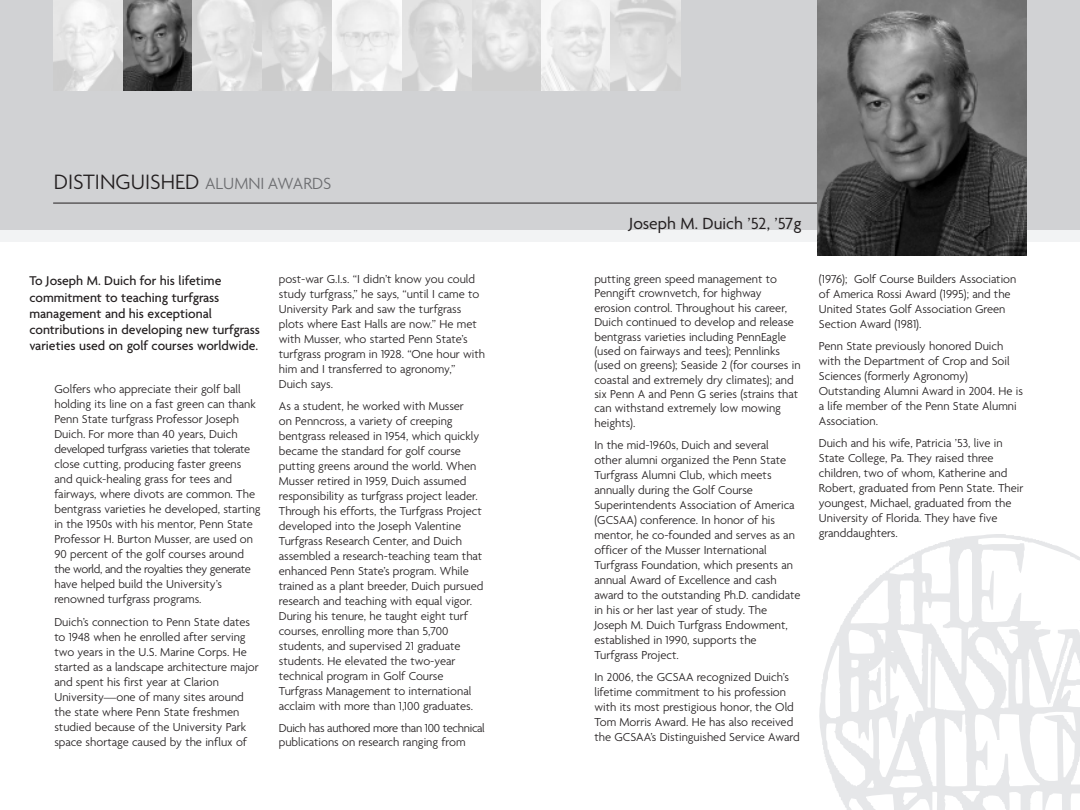
<style>
.page{position:relative;width:1080px;height:810px;background:#fff}
.page>*{position:absolute;margin:0;border:0;box-sizing:border-box;transform-origin:0 0}
.t1{font:300 22.5px "Agenda";color:#231f20}
.t2{font:17.5px "Agenda";color:#231f20}
.t3{font:500 13.75px/16.2px "Agenda";color:#231f20}
.t4{font:300 12.5px/15px "Agenda";color:#231f20}
.t5{font:300 12.5px/14.4px "Agenda";letter-spacing:-.025em;color:#231f20}
.s1{font-size:17.5px;color:#6c6d70}
</style>
<div class="page">
<div style="left:0;top:0;width:1080px;height:242px;background:#d1d2d4"></div>
<div style="left:0;top:230px;width:1080px;height:12px;background:#f2f3f4"></div>
<hr style="left:53px;top:203px;width:974px;height:1px;background:#231f20">
<img style="left:818px;top:0;width:209px;height:255px">
<svg style="left:819px;top:534px;width:202px;height:216px"></svg>
<svg style="left:824px;top:537px;width:256px;height:273px"></svg>
<img style="left:53px;top:0;width:489px;height:91px">
<svg style="left:123px;top:0;width:70px;height:90px;background:#616161"></svg>
<svg style="left:193px;top:0;width:70px;height:90px;fill:#dedede"></svg>
<svg style="left:333px;top:0;width:69px;height:90px;background:#ededed"></svg>
<svg style="left:402px;top:0;width:70px;height:90px;fill:#e2e2e2"></svg>
<svg style="left:472px;top:0;width:70px;height:90px;fill:#ddd"></svg>
<svg style="left:542px;top:0;width:69px;height:91px;background:#ececec"></svg>
<svg style="left:611px;top:0;width:70px;height:91px;fill:#dcdcdc"></svg>
<h1 class="t1" style="left:54px;top:168px;width:279px">DISTINGUISHED <span class="s1">ALUMNI AWARDS</span></h1>
<p class="t3" style="left:29px;top:273px;width:232px">To Joseph M. Duich for his lifetime commitment to teaching turfgrass management and his exceptional contributions in developing new turfgrass varieties used on golf courses worldwide.</p>
<p class="t4" style="left:54px;top:382px;width:208px">Golfers who appreciate their golf ball holding its line on a fast green can thank Penn State turfgrass Professor Joseph Duich. For more than 40 years, Duich developed turfgrass varieties that tolerate close cutting, producing faster greens and quick-healing grass for tees and fairways, where divots are common. The bentgrass varieties he developed, starting in the 1950s with his mentor, Penn State Professor H. Burton Musser, are used on 90 percent of the golf courses around the world, and the royalties they generate have helped build the University’s renowned turfgrass programs.</p>
<p class="t4" style="left:54px;top:614px;width:206px">Duich’s connection to Penn State dates to 1948 when he enrolled after serving two years in the U.S. Marine Corps. He started as a landscape architecture major and spent his first year at Clarion University—one of many sites around the state where Penn State freshmen studied because of the University Park space shortage caused by the influx of</p>
<p class="t4" style="left:279px;top:271px;width:208px">post-war G.I.s. “I didn’t know you could study turfgrass,” he says, “until I came to University Park and saw the turfgrass plots where East Halls are now.” He met with Musser, who started Penn State’s turfgrass program in 1928. “One hour with him and I transferred to agronomy,” Duich says.</p>
<p class="t4" style="left:279px;top:398px;width:206px">As a student, he worked with Musser<br>on Penncross, a variety of creeping bentgrass released in 1954, which quickly became the standard for golf course putting greens around the world. When Musser retired in 1959, Duich assumed responsibility as turfgrass project leader.<br>Through his efforts, the Turfgrass Project developed into the Joseph Valentine Turfgrass Research Center, and Duich assembled a research-teaching team that enhanced Penn State’s program. While trained as a plant breeder, Duich pursued research and teaching with equal vigor.<br>During his tenure, he taught eight turf courses, enrolling more than 5,700 students, and supervised 21 graduate students. He elevated the two-year technical program in Golf Course Turfgrass Management to international acclaim with more than 1,100 graduates.</p>
<p class="t5" style="left:279px;top:720px;width:208px">Duich has authored more than 100 technical publications on research ranging from</p>
<h2 class="t2" style="left:629px;top:212px;width:174px">Joseph M. Duich ’52, ’57g</h2>
<p class="t4" style="left:594px;top:272px;width:208px;line-height:14.4px">putting green speed management to Penngift crownvetch, for highway erosion control. Throughout his career, Duich continued to develop and release bentgrass varieties including PennEagle (used on fairways and tees); Pennlinks (used on greens); Seaside 2 (for courses in coastal and extremely dry climates); and six Penn A and Penn G series (strains that can withstand extremely low mowing heights).</p>
<p class="t4" style="left:594px;top:437px;width:208px">In the mid-1960s, Duich and several<br>other alumni organized the Penn State Turfgrass Alumni Club, which meets annually during the Golf Course Superintendents Association of America (GCSAA) conference. In honor of his mentor, he co-founded and serves as an officer of the Musser International Turfgrass Foundation, which presents an annual Award of Excellence and cash award to the outstanding Ph.D. candidate in his or her last year of study. The Joseph M. Duich Turfgrass Endowment, established in 1990, supports the Turfgrass Project.</p>
<p class="t4" style="left:594px;top:669px;width:207px">In 2006, the GCSAA recognized Duich’s lifetime commitment to his profession with its most prestigious honor, the Old Tom Morris Award. He has also received the GCSAA’s Distinguished Service Award</p>
<p class="t4" style="left:819px;top:271px;width:199px">(1976); Golf Course Builders Association of America Rossi Award (1995); and the United States Golf Association Green Section Award (1981).</p>
<p class="t4" style="left:819px;top:338px;width:206px">Penn State previously honored Duich with the Department of Crop and Soil<br>Sciences (formerly Agronomy)<br>Outstanding Alumni Award in 2004. He is a life member of the Penn State Alumni<br>Association.</p>
<p class="t4" style="left:819px;top:435px;width:206px">Duich and his wife, Patricia ’53, live in State College, Pa. They raised three children, two of whom, Katherine and Robert, graduated from Penn State. Their youngest, Michael, graduated from the University of Florida. They have five granddaughters.</p>
</div>
